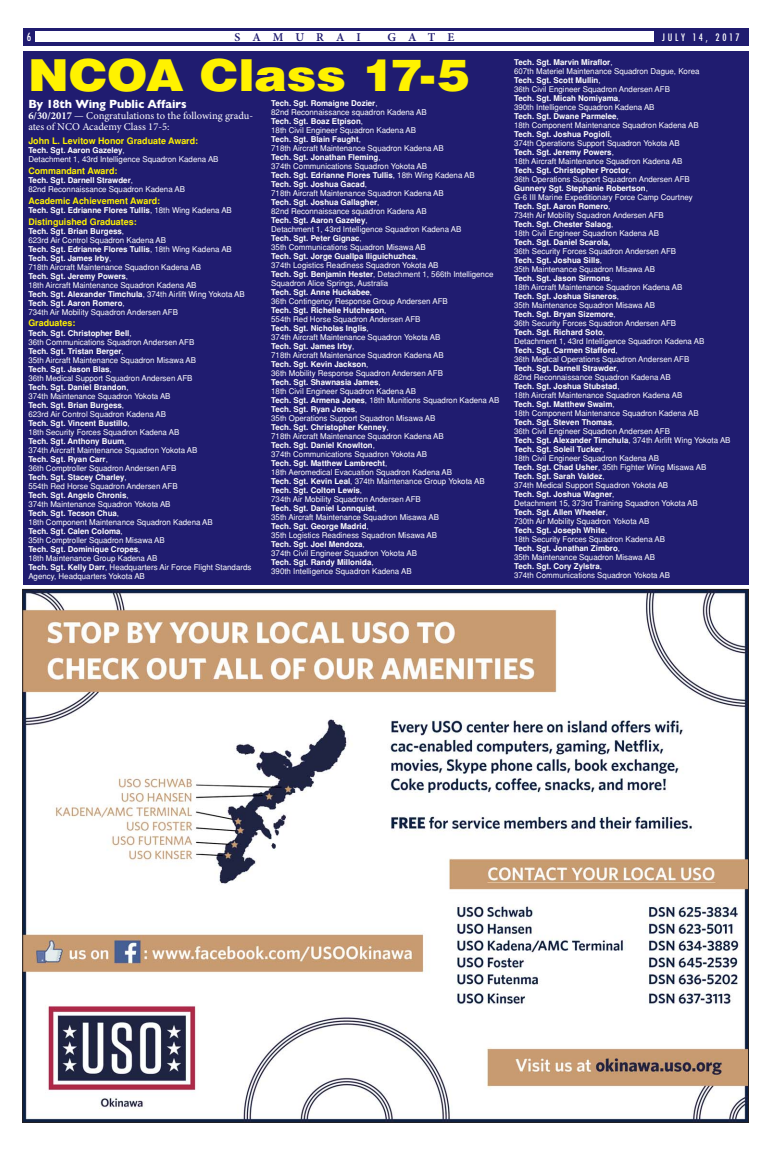
<style>
.page{position:relative;width:774px;height:1151px;background:#fff}
.page>*{position:absolute;margin:0;border:0;box-sizing:border-box;transform-origin:0 0}
.t1{font:900 44.1px "Helvetica";letter-spacing:-.005em;color:#fff200;scale:1.11 1}
.t2{font:700 12px "Gill Sans";letter-spacing:-.005em;color:#fff;scale:.95 1}
.t3{font:600 12px "Minion Pro";letter-spacing:1em;color:#201c70}
.t4{font:500 condensed 11px "Futura";color:#fff}
.t5{font:10.5px/11.3px "Minion Pro";color:#fff}
.t6{font:500 condensed 10px "Futura";letter-spacing:.245em;color:#fff}
.t7{font:700 9px "Helvetica";color:#fff200}
.t8{font:8px/9px "Helvetica";color:#fff}
.t9{font:700 8px "Helvetica";color:#fff}
.s1{font-weight:700}
.s2{font-weight:400}
</style>
<div class="page">
<div style="left:23px;top:51px;width:725px;height:534px;background:#201c70"></div>
<div style="left:23px;top:28px;width:725px;height:17px;background:#201c70"></div>
<div style="left:35px;top:32px;width:618px;height:10px;background:#fff"></div>
<img style="left:24px;top:591px;width:723px;height:530px">
<h3 class="t4" style="left:27px;top:31px;width:6px">6</h3>
<h2 class="t3" style="left:234px;top:30px;width:128px">SAMURAI</h2>
<h2 class="t3" style="left:388px;top:30px;width:68px">GATE</h2>
<p class="t6" style="left:662px;top:31px;width:79px">JULY 14, 2017</p>
<h1 class="t1" style="left:28px;top:59px;width:399px">NCOA Class 17-5</h1>
<h2 class="t2" style="left:28px;top:97px;width:168px">By 18th Wing Public Affairs</h2>
<h3 class="t5" style="left:28px;top:111px;width:226px"><span class="s1">6/30/2017</span> — Congratulations to the following gradu&shy;ates of NCO Academy Class 17-5:</h3>
<p class="t8" style="left:271px;top:100px;width:230px"><span class="s1">Tech. Sgt. Romaigne Dozier</span>,<br>82nd Reconnaissance squadron Kadena AB<br><span class="s1">Tech. Sgt. Boaz Etpison</span>,<br>18th Civil Engineer Squadron Kadena AB<br><span class="s1">Tech. Sgt. Blain Faught</span>,<br>718th Aircraft Maintenance Squadron Kadena AB<br><span class="s1">Tech. Sgt. Jonathan Fleming</span>,<br>374th Communications Squadron Yokota AB<br><span class="s1">Tech. Sgt. Edrianne Flores Tullis</span>, 18th Wing Kadena AB<br><span class="s1">Tech. Sgt. Joshua Gacad</span>,<br>718th Aircraft Maintenance Squadron Kadena AB<br><span class="s1">Tech. Sgt. Joshua Gallagher</span>,<br>82nd Reconnaissance squadron Kadena AB<br><span class="s1">Tech. Sgt. Aaron Gazeley</span>,<br>Detachment 1, 43rd Intelligence Squadron Kadena AB<br><span class="s1">Tech. Sgt. Peter Gignac</span>,<br>35th Communications Squadron Misawa AB<br><span class="s1">Tech. Sgt. Jorge Guallpa lliguichuzhca</span>,<br>374th Logistics Readiness Squadron Yokota AB<br><span class="s1">Tech. Sgt. Benjamin Hester</span>, Detachment 1, 566th Intelligence Squadron Alice Springs, Australia<br><span class="s1">Tech. Sgt. Anne Huckabee</span>,<br>36th Contingency Response Group Andersen AFB<br><span class="s1">Tech. Sgt. Richelle Hutcheson</span>,<br>554th Red Horse Squadron Andersen AFB<br><span class="s1">Tech. Sgt. Nicholas Inglis</span>,<br>374th Aircraft Maintenance Squadron Yokota AB<br><span class="s1">Tech. Sgt. James Irby</span>,<br>718th Aircraft Maintenance Squadron Kadena AB<br><span class="s1">Tech. Sgt. Kevin Jackson</span>,<br>36th Mobility Response Squadron Andersen AFB<br><span class="s1">Tech. Sgt. Shawnasia James</span>,<br>18th Civil Engineer Squadron Kadena AB<br><span class="s1">Tech. Sgt. Armena Jones</span>, 18th Munitions Squadron Kadena AB <span class="s1">Tech. Sgt. Ryan Jones</span>,<br>35th Operations Support Squadron Misawa AB<br><span class="s1">Tech. Sgt. Christopher Kenney</span>,<br>718th Aircraft Maintenance Squadron Kadena AB<br><span class="s1">Tech. Sgt. Daniel Knowlton</span>,<br>374th Communications Squadron Yokota AB<br><span class="s1">Tech. Sgt. Matthew Lambrecht</span>,<br>18th Aeromedical Evacuation Squadron Kadena AB<br><span class="s1">Tech. Sgt. Kevin Leal</span>, 374th Maintenance Group Yokota AB <span class="s1">Tech. Sgt. Colton Lewis</span>,<br>734th Air Mobility Squadron Andersen AFB<br><span class="s1">Tech. Sgt. Daniel Lonnquist</span>,<br>35th Aircraft Maintenance Squadron Misawa AB<br><span class="s1">Tech. Sgt. George Madrid</span>,<br>35th Logistics Readiness Squadron Misawa AB<br><span class="s1">Tech. Sgt. Joel Mendoza</span>,<br>374th Civil Engineer Squadron Yokota AB<br><span class="s1">Tech. Sgt. Randy Millonida</span>,<br>390th Intelligence Squadron Kadena AB</p>
<p class="t7" style="left:28px;top:137px;width:171px">John L. Levitow Honor Graduate Award:</p>
<p class="t8" style="left:28px;top:146px;width:192px"><span class="s1">Tech. Sgt. Aaron Gazeley</span>,<br>Detachment 1, 43rd Intelligence Squadron Kadena AB</p>
<p class="t7" style="left:28px;top:166px;width:91px">Commandant Award:</p>
<p class="t8" style="left:28px;top:176px;width:158px"><span class="s1">Tech. Sgt. Darnell Strawder</span>,<br>82nd Reconnaissance Squadron Kadena AB</p>
<p class="t7" style="left:28px;top:196px;width:133px">Academic Achievement Award:</p>
<p class="t9" style="left:28px;top:206px;width:205px">Tech. Sgt. Edrianne Flores Tullis<span class="s2">, 18th Wing Kadena AB</span></p>
<p class="t7" style="left:28px;top:217px;width:110px">Distinguished Graduates:</p>
<p class="t8" style="left:28px;top:227px;width:218px"><span class="s1">Tech. Sgt. Brian Burgess</span>,<br>623rd Air Control Squadron Kadena AB<br><span class="s1">Tech. Sgt. Edrianne Flores Tullis</span>, 18th Wing Kadena AB <span class="s1">Tech. Sgt. James Irby</span>,<br>718th Aircraft Maintenance Squadron Kadena AB<br><span class="s1">Tech. Sgt. Jeremy Powers</span>,<br>18th Aircraft Maintenance Squadron Kadena AB<br><span class="s1">Tech. Sgt. Alexander Timchula</span>, 374th Airlift Wing Yokota AB <span class="s1">Tech. Sgt. Aaron Romero</span>,<br>734th Air Mobility Squadron Andersen AFB</p>
<p class="t7" style="left:28px;top:319px;width:49px">Graduates:</p>
<p class="t8" style="left:28px;top:329px;width:225px"><span class="s1">Tech. Sgt. Christopher Bell</span>,<br>36th Communications Squadron Andersen AFB<br><span class="s1">Tech. Sgt. Tristan Berger</span>,<br>35th Aircraft Maintenance Squadron Misawa AB<br><span class="s1">Tech. Sgt. Jason Blas</span>,<br>36th Medical Support Squadron Andersen AFB<br><span class="s1">Tech. Sgt. Daniel Brandon</span>,<br>374th Maintenance Squadron Yokota AB<br><span class="s1">Tech. Sgt. Brian Burgess</span>,<br>623rd Air Control Squadron Kadena AB<br><span class="s1">Tech. Sgt. Vincent Bustillo</span>,<br>18th Security Forces Squadron Kadena AB<br><span class="s1">Tech. Sgt. Anthony Buum</span>,<br>374th Aircraft Maintenance Squadron Yokota AB<br><span class="s1">Tech. Sgt. Ryan Carr</span>,<br>36th Comptroller Squadron Andersen AFB<br><span class="s1">Tech. Sgt. Stacey Charley</span>,<br>554th Red Horse Squadron Andersen AFB<br><span class="s1">Tech. Sgt. Angelo Chronis</span>,<br>374th Maintenance Squadron Yokota AB<br><span class="s1">Tech. Sgt. Tecson Chua</span>,<br>18th Component Maintenance Squadron Kadena AB<br><span class="s1">Tech. Sgt. Calen Coloma</span>,<br>35th Comptroller Squadron Misawa AB<br><span class="s1">Tech. Sgt. Dominique Cropes</span>,<br>18th Maintenance Group Kadena AB<br><span class="s1">Tech. Sgt. Kelly Darr</span>, Headquarters Air Force Flight Standards Agency, Headquarters Yokota AB</p>
<p class="t8" style="left:514px;top:58px;width:187px"><span class="s1">Tech. Sgt. Marvin Miraflor</span>,<br>607th Materiel Maintenance Squadron Dague, Korea <span class="s1">Tech. Sgt. Scott Mullin</span>,<br>36th Civil Engineer Squadron Andersen AFB<br><span class="s1">Tech. Sgt. Micah Nomiyama</span>,<br>390th Intelligence Squadron Kadena AB<br><span class="s1">Tech. Sgt. Dwane Parmelee</span>,<br>18th Component Maintenance Squadron Kadena AB <span class="s1">Tech. Sgt. Joshua Pogioli</span>,<br>374th Operations Support Squadron Yokota AB <span class="s1">Tech. Sgt. Jeremy Powers</span>,<br>18th Aircraft Maintenance Squadron Kadena AB <span class="s1">Tech. Sgt. Christopher Proctor</span>,<br>36th Operations Support Squadron Andersen AFB <span class="s1">Gunnery Sgt. Stephanie Robertson</span>,<br>G-6 III Marine Expeditionary Force Camp Courtney <span class="s1">Tech. Sgt. Aaron Romero</span>,<br>734th Air Mobility Squadron Andersen AFB<br><span class="s1">Tech. Sgt. Chester Salaog</span>,<br>18th Civil Engineer Squadron Kadena AB</p>
<p class="t9" style="left:514px;top:238px;width:98px">Tech. Sgt. Daniel Scarola,</p>
<p class="t8" style="left:514px;top:247px;width:218px">36th Security Forces Squadron Andersen AFB<br><span class="s1">Tech. Sgt. Joshua Sills</span>,<br>35th Maintenance Squadron Misawa AB<br><span class="s1">Tech. Sgt. Jason Sirmons</span>,<br>18th Aircraft Maintenance Squadron Kadena AB<br><span class="s1">Tech. Sgt. Joshua Sisneros</span>,<br>35th Maintenance Squadron Misawa AB<br><span class="s1">Tech. Sgt. Bryan Sizemore</span>,<br>36th Security Forces Squadron Andersen AFB<br><span class="s1">Tech. Sgt. Richard Soto</span>,<br>Detachment 1, 43rd Intelligence Squadron Kadena AB<br><span class="s1">Tech. Sgt. Carmen Stafford</span>,<br>36th Medical Operations Squadron Andersen AFB<br><span class="s1">Tech. Sgt. Darnell Strawder</span>,<br>82nd Reconnaissance Squadron Kadena AB<br><span class="s1">Tech. Sgt. Joshua Stubstad</span>,<br>18th Aircraft Maintenance Squadron Kadena AB<br><span class="s1">Tech. Sgt. Matthew Swaim</span>,<br>18th Component Maintenance Squadron Kadena AB<br><span class="s1">Tech. Sgt. Steven Thomas</span>,<br>36th Civil Engineer Squadron Andersen AFB<br><span class="s1">Tech. Sgt. Alexander Timchula</span>, 374th Airlift Wing Yokota AB <span class="s1">Tech. Sgt. Soleil Tucker</span>,<br>18th Civil Engineer Squadron Kadena AB<br><span class="s1">Tech. Sgt. Chad Usher</span>, 35th Fighter Wing Misawa AB<br><span class="s1">Tech. Sgt. Sarah Valdez</span>,<br>374th Medical Support Squadron Yokota AB<br><span class="s1">Tech. Sgt. Joshua Wagner</span>,<br>Detachment 15, 373rd Training Squadron Yokota AB<br><span class="s1">Tech. Sgt. Allen Wheeler</span>,<br>730th Air Mobility Squadron Yokota AB<br><span class="s1">Tech. Sgt. Joseph White</span>,<br>18th Security Forces Squadron Kadena AB<br><span class="s1">Tech. Sgt. Jonathan Zimbro</span>,<br>35th Maintenance Squadron Misawa AB<br><span class="s1">Tech. Sgt. Cory Zylstra</span>,<br>374th Communications Squadron Yokota AB</p>
</div>
